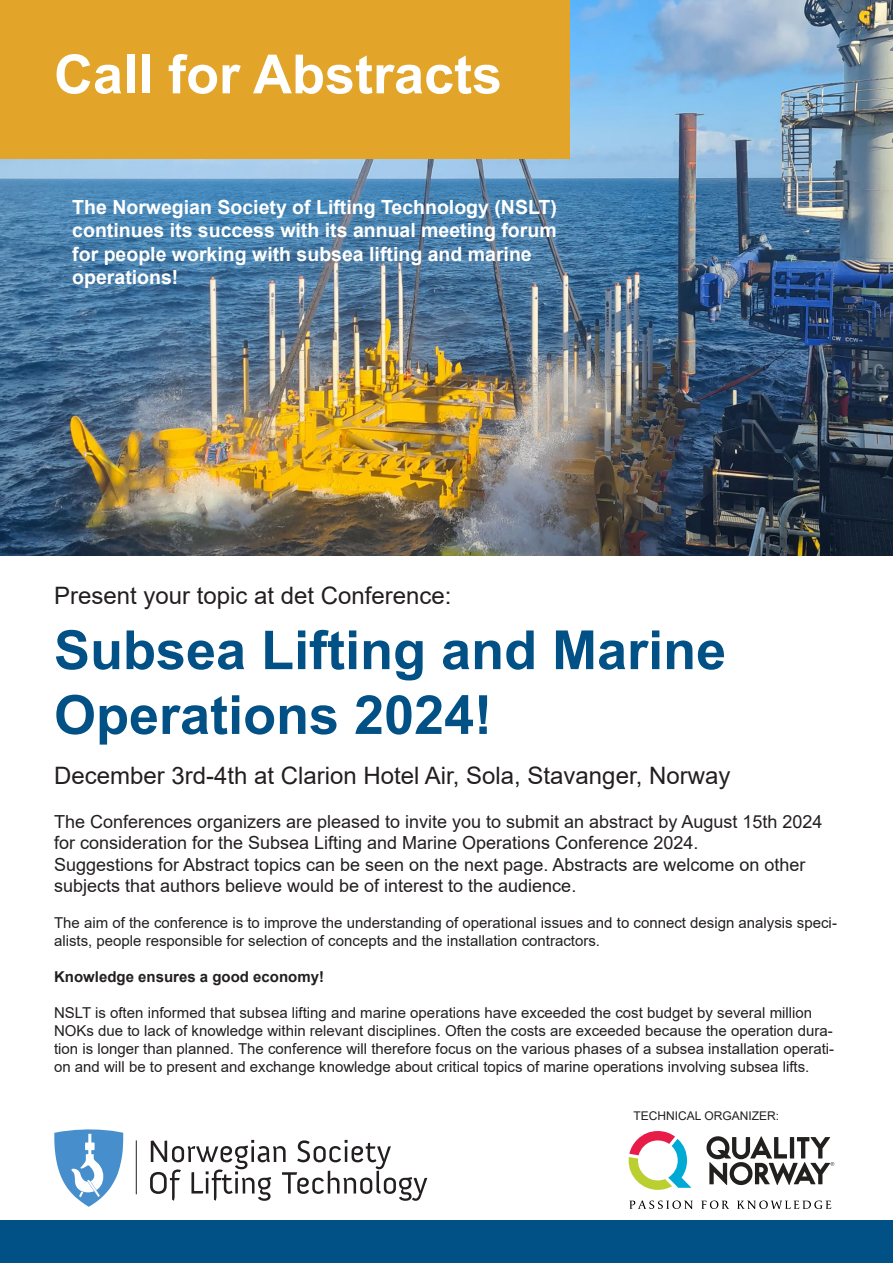
<style>
.page{position:relative;width:893px;height:1263px;background:#fff}
.page>*{position:absolute;margin:0;border:0;box-sizing:border-box;transform-origin:0 0}
.t1{font:700 54px "Arial";color:#015186}
.t2{font:700 54px "Arial";color:#fff}
.t3{font:24px "Arial";color:#231f20}
.t4{font:700 19.5px/23.4px "Arial";color:#fff}
.t5{font:18px/21.6px "Arial";color:#231f20}
.t6{font:15px/18px "Arial";color:#231f20}
.t7{font:700 15px "Arial";color:#231f20}
.t8{font:12px "Arial";color:#231f20}
</style>
<div class="page">
<img style="left:0;top:0;width:893px;height:556px">
<div style="left:0;top:0;width:570px;height:158px;background:#e2a52a"></div>
<svg style="left:629px;top:1131px;width:62px;height:59px"></svg>
<svg style="left:706px;top:1136px;width:128px;height:49px"></svg>
<svg style="left:629px;top:1200px;width:63px;height:9px"></svg>
<svg style="left:701px;top:1200px;width:28px;height:9px"></svg>
<svg style="left:737px;top:1200px;width:94px;height:9px"></svg>
<hr style="left:136px;top:1140px;width:1px;height:54px;background:#231f20">
<svg style="left:54px;top:1129px;width:69px;height:78px"></svg>
<svg style="left:150px;top:1140px;width:277px;height:61px"></svg>
<div style="left:0;top:1220px;width:893px;height:43px;background:#015186"></div>
<p class="t2" style="left:54px;top:36px;width:450px">Call for Abstracts</p>
<p class="t4" style="left:72px;top:196px;width:486px">The Norwegian Society of Lifting Technology (NSLT) continues its success with its annual meeting forum for people working with subsea lifting and marine operations!</p>
<p class="t3" style="left:54px;top:579px;width:399px">Present your topic at det Conference:</p>
<p class="t1" style="left:54px;top:612px;width:674px">Subsea Lifting and Marine</p>
<p class="t1" style="left:54px;top:677px;width:440px">Operations 2024!</p>
<p class="t3" style="left:54px;top:759px;width:678px">December 3rd-4th at Clarion Hotel Air, Sola, Stavanger, Norway</p>
<p class="t5" style="left:54px;top:810px;width:770px">The Conferences organizers are pleased to invite you to submit an abstract by August 15th 2024 for consideration for the Subsea Lifting and Marine Operations Conference 2024.</p>
<p class="t5" style="left:54px;top:853px;width:753px">Suggestions for Abstract topics can be seen on the next page. Abstracts are welcome on other subjects that authors believe would be of interest to the audience.</p>
<p class="t6" style="left:54px;top:914px;width:784px">The aim of the conference is to improve the understanding of operational issues and to connect design analysis speci&shy;alists, people responsible for selection of concepts and the installation contractors.</p>
<p class="t7" style="left:54px;top:966px;width:272px">Knowledge ensures a good economy!</p>
<p class="t6" style="left:54px;top:1004px;width:782px">NSLT is often informed that subsea lifting and marine operations have exceeded the cost budget by several million NOKs due to lack of knowledge within relevant disciplines. Often the costs are exceeded because the operation dura&shy;tion is longer than planned. The conference will therefore focus on the various phases of a subsea installation operati&shy;on and will be to present and exchange knowledge about critical topics of marine operations involving subsea lifts.</p>
<p class="t8" style="left:634px;top:1107px;width:147px">TECHNICAL ORGANIZER:</p>
</div>
